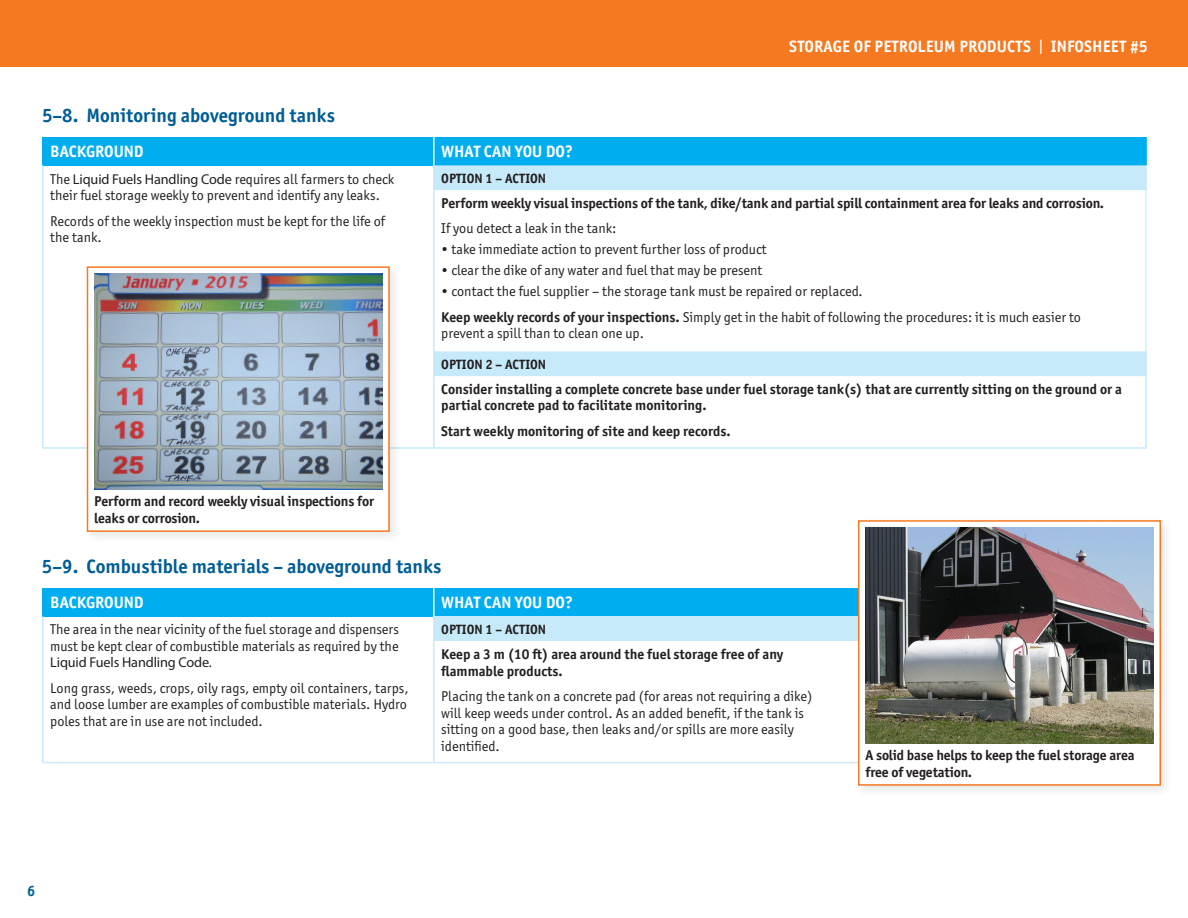
<style>
.page{position:relative;width:1188px;height:918px;background:#fff}
.page>*{position:absolute;margin:0;border:0;box-sizing:border-box;transform-origin:0 0}
.Body{font:700 19.5px "Officina Sans ITC Pro";color:#005d95}
.t1{font:700 16.5px "Officina Sans ITC Pro";color:#fff}
.t2{font:700 15px "Officina Sans ITC Pro";color:#005d95}
.Body-2{font:14.25px/16.5px "Officina Sans ITC Pro";color:#231f20}
.Body-3{font:700 14.25px/16.5px "Officina Sans ITC Pro";color:#231f20}
.Bullet_Spacing{font:14.25px "Officina Sans ITC Pro";color:#231f20}
.Body_with_colon{font:14.25px "Officina Sans ITC Pro";color:#231f20}
.t3{font:700 13.5px "Officina Sans ITC Pro";color:#231f20}
.s1{font-weight:400}
.s2{font-family:"Myriad Pro"}
.s3{font-weight:700}
</style>
<div class="page">
<div style="left:0;top:0;width:1188px;height:68px;background:#f47921"></div>
<div style="left:43px;top:137px;width:391px;height:28px;background:#00aeef"></div>
<div style="left:434px;top:137px;width:712px;height:28px;background:#00aeef"></div>
<svg style="left:435px;top:165px;width:710px;height:211px"></svg>
<hr style="left:42px;top:137px;width:2px;height:28px;background:#00aeef">
<hr style="left:42px;top:165px;width:2px;height:25px;background:#c6eafa">
<hr style="left:42px;top:190px;width:2px;height:161px;background:#c6eafa">
<hr style="left:433px;top:190px;width:2px;height:161px;background:#c6eafa">
<hr style="left:42px;top:351px;width:2px;height:25px;background:#c6eafa">
<hr style="left:42px;top:376px;width:2px;height:71px;background:#c6eafa">
<hr style="left:433px;top:137px;width:2px;height:28px;background:#fff">
<hr style="left:1145px;top:190px;width:2px;height:161px;background:#d4effb">
<hr style="left:1145px;top:137px;width:2px;height:28px;background:#00aeef">
<hr style="left:433px;top:351px;width:2px;height:25px;background:#c6eafa">
<hr style="left:1145px;top:351px;width:2px;height:25px;background:#c6eafa">
<hr style="left:433px;top:165px;width:2px;height:25px;background:#c6eafa">
<hr style="left:1145px;top:165px;width:2px;height:25px;background:#c6eafa">
<hr style="left:433px;top:376px;width:2px;height:71px;background:#c6eafa">
<hr style="left:1145px;top:376px;width:2px;height:71px;background:#c6eafa">
<hr style="left:42px;top:447px;width:392px;height:2px;background:#c6eafa">
<hr style="left:434px;top:447px;width:713px;height:2px;background:#c6eafa">
<div style="left:43px;top:588px;width:391px;height:28px;background:#00aeef"></div>
<div style="left:434px;top:588px;width:712px;height:28px;background:#00aeef"></div>
<div style="left:434px;top:616px;width:712px;height:25px;background:#c6eafa"></div>
<svg style="left:42px;top:588px;width:1px;height:53px"></svg>
<hr style="left:42px;top:641px;width:1px;height:121px;background:#c6eafa">
<hr style="left:433px;top:641px;width:2px;height:121px;background:#c6eafa">
<hr style="left:433px;top:588px;width:2px;height:28px;background:#fff">
<hr style="left:433px;top:616px;width:2px;height:25px;background:#c6eafa">
<hr style="left:42px;top:762px;width:392px;height:1px;background:#d4e9f7">
<hr style="left:434px;top:762px;width:713px;height:1px;background:#d4e9f7">
<div style="left:83px;top:263px;width:319px;height:282px;background:#231f20;opacity:.1"></div>
<div style="left:87px;top:266px;width:303px;height:266px;background:#fff;border:2px solid #f47921"></div>
<img style="left:94px;top:274px;width:288px;height:216px">
<div style="left:854px;top:516px;width:319px;height:282px;background:#f8f8f8"></div>
<div style="left:858px;top:520px;width:303px;height:266px;background:#fff;border:2px solid #f47921"></div>
<img style="left:866px;top:528px;width:288px;height:216px">
<p class="t1" style="left:789px;top:37px;width:360px">STORAGE OF PETROLEUM PRODUCTS <span class="s1">|</span> INFOSHEET #5</p>
<p class="Body" style="left:42px;top:103px;width:295px">5–8. Monitoring aboveground tanks</p>
<p class="t1" style="left:50px;top:141px;width:95px">BACKGROUND</p>
<p class="t1" style="left:441px;top:141px;width:133px">WHAT CAN YOU DO?</p>
<p class="Body-2" style="left:50px;top:170px;width:346px">The <span class="s2">Liquid Fuels Handling Code</span> requires all farmers to check their fuel storage weekly to prevent and identify any leaks.</p>
<p class="Body-2" style="left:50px;top:212px;width:336px">Records of the weekly inspection must be kept for the life of the tank.</p>
<p class="t3" style="left:441px;top:170px;width:106px">OPTION 1 – ACTION</p>
<p class="Body-3" style="left:441px;top:195px;width:664px">Perform weekly visual inspections of the tank, dike/tank and partial spill containment area for leaks and corrosion.</p>
<p class="Body_with_colon" style="left:441px;top:220px;width:177px">If you detect a leak in the tank:</p>
<p class="Bullet_Spacing" style="left:441px;top:241px;width:327px">• take immediate action to prevent further loss of product</p>
<p class="Bullet_Spacing" style="left:441px;top:262px;width:323px">• clear the dike of any water and fuel that may be present</p>
<p class="Body-2" style="left:441px;top:283px;width:423px">• contact the fuel supplier – the storage tank must be repaired or replaced.</p>
<p class="Body-2" style="left:441px;top:309px;width:641px"><span class="s3">Keep weekly records of your inspections.</span> Simply get in the habit of following the procedures: it is much easier to prevent a spill than to clean one up.</p>
<p class="t3" style="left:441px;top:356px;width:106px">OPTION 2 – ACTION</p>
<p class="Body-3" style="left:441px;top:381px;width:682px">Consider installing a complete concrete base under fuel storage tank(s) that are currently sitting on the ground or a partial concrete pad to facilitate monitoring.</p>
<p class="Body-3" style="left:441px;top:423px;width:291px">Start weekly monitoring of site and keep records.</p>
<p class="Body-3" style="left:94px;top:493px;width:281px">Perform and record weekly visual inspections for leaks or corrosion.</p>
<p class="Body" style="left:42px;top:554px;width:401px">5–9. Combustible materials – aboveground tanks</p>
<p class="t1" style="left:50px;top:592px;width:95px">BACKGROUND</p>
<p class="t1" style="left:441px;top:592px;width:133px">WHAT CAN YOU DO?</p>
<p class="Body-2" style="left:50px;top:621px;width:350px;text-align:justify">The area in the near vicinity of the fuel storage and dispensers must be kept clear of combustible materials as required by the <span class="s2">Liquid Fuels Handling Code.</span></p>
<p class="Body-2" style="left:50px;top:680px;width:360px;text-align:justify">Long grass, weeds, crops, oily rags, empty oil containers, tarps, and loose lumber are examples of combustible materials. Hydro poles that are in use are not included.</p>
<p class="t3" style="left:441px;top:621px;width:106px">OPTION 1 – ACTION</p>
<p class="Body-3" style="left:441px;top:646px;width:344px">Keep a 3 m (10 ft) area around the fuel storage free of any flammable products.</p>
<p class="Body-2" style="left:441px;top:688px;width:373px">Placing the tank on a concrete pad (for areas not requiring a dike) will keep weeds under control. As an added benefit, if the tank is sitting on a good base, then leaks and/or spills are more easily identified.</p>
<p class="Body-3" style="left:866px;top:747px;width:271px">A solid base helps to keep the fuel storage area free of vegetation.</p>
<p class="t2" style="left:27px;top:882px;width:10px">6</p>
</div>
